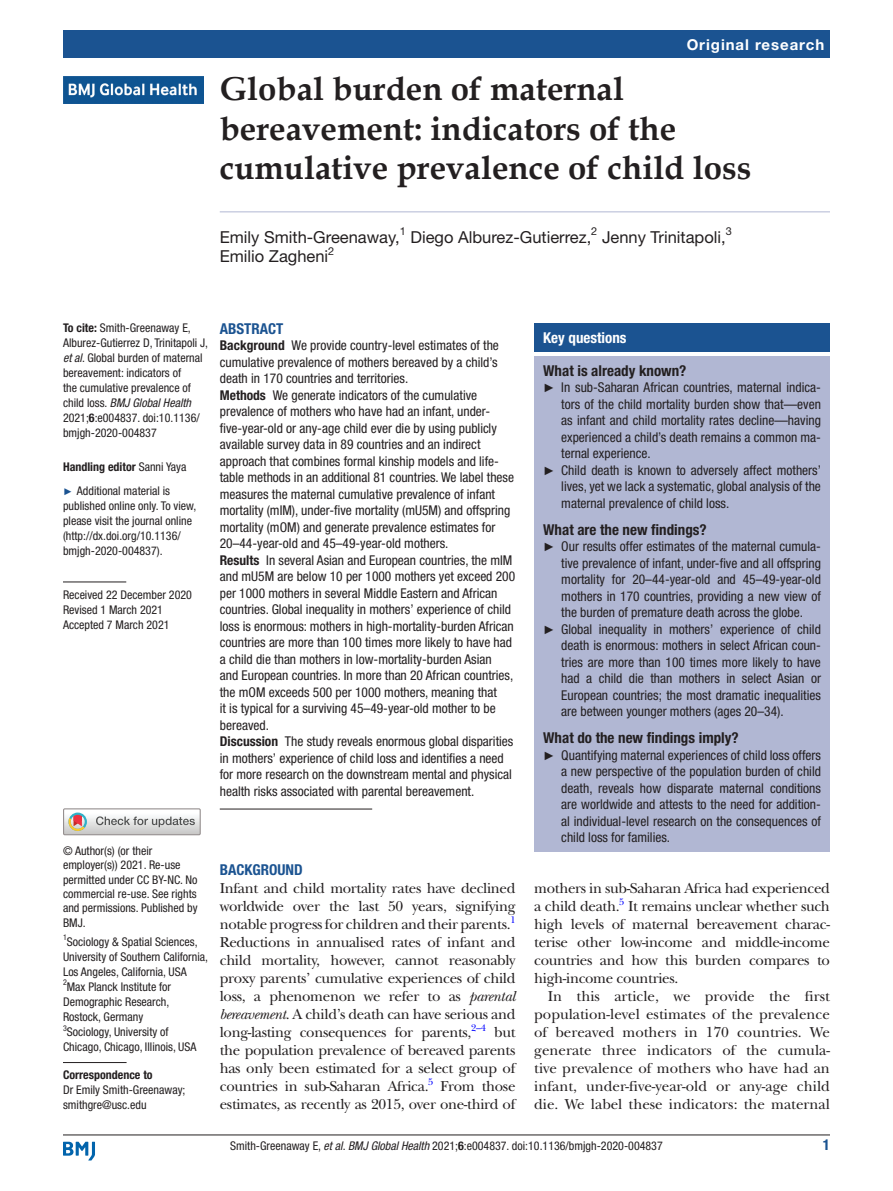
<style>
.page{position:relative;width:893px;height:1191px;background:#fff}
.page>*{position:absolute;margin:0;border:0;box-sizing:border-box;transform-origin:0 0}
.t1{font:700 33px/39px "Book Antiqua";color:#231f20}
.t2{font:16.5px "Helvetica Neue LT Std";color:#231f20}
.t3{font:15px/18px "New Baskerville";letter-spacing:-.025em;color:#231f20;text-align:justify}
.t4{font:700 condensed 15px "Helvetica Neue LT Std";color:#231f20}
.t5{font:700 condensed 15px "Helvetica Neue LT Std";color:#1b5391}
.t6{font:700 15px "Helvetica Neue LT Std";letter-spacing:.065em;color:#fff}
.t7{font:700 condensed 15px "Helvetica Neue LT Std";color:#fff}
.t8{font:condensed 13.5px/16.5px "Helvetica Neue LT Std";color:#231f20}
.t9{font:condensed 12px/15px "Helvetica Neue LT Std";color:#231f20}
.t10{font:700 condensed 12px "Helvetica Neue LT Std";color:#231f20}
.t11{font:10.95px "Helvetica Neue LT Std";color:#231f20}
.t12{font:9.9px "New Baskerville";color:#00f}
.s1{font-weight:700}
.s2{font-style:italic}
.s3{font-family:"Arial";font-stretch:normal;font-size:9.75px;color:#1b5391}
.s4{font-family:"Arial";font-stretch:normal;font-size:12px}
</style>
<div class="page">
<hr style="left:63px;top:1134px;width:767px;height:1px;background:#231f20">
<svg style="left:63px;top:1141px;width:32px;height:19px"></svg>
<div style="left:63px;top:808px;width:138px;height:27px;border:1px solid #969090"></div>
<svg style="left:64px;top:809px;width:136px;height:25px"></svg>
<hr style="left:220px;top:211px;width:610px;height:1px;background:#b1b7d3">
<div style="left:63px;top:31px;width:767px;height:27px;background:#1b5391"></div>
<hr style="left:63px;top:581px;width:63px;height:1px;background:#231f20">
<hr style="left:63px;top:1062px;width:64px;height:1px;background:#231f20">
<img style="left:63px;top:77px;width:141px;height:27px">
<hr style="left:220px;top:808px;width:152px;height:1px;background:#231f20">
<div style="left:534px;top:323px;width:296px;height:29px;background:#1b5391"></div>
<div style="left:534px;top:356px;width:296px;height:495px;background:#b1b7d3"></div>
<p class="t6" style="left:687px;top:35px;width:139px">Original research</p>
<h1 class="t1" style="left:220px;top:70px;width:533px">Global burden of maternal bereavement: indicators of the cumulative prevalence of child loss</h1>
<p class="t2" style="left:220px;top:227px;width:181px">Emily Smith-Greenaway,</p>
<p class="t11" style="left:400px;top:225px;width:8px">1</p>
<p class="t2" style="left:410px;top:227px;width:182px">Diego Alburez-Gutierrez,</p>
<p class="t11" style="left:591px;top:225px;width:8px">2</p>
<p class="t2" style="left:602px;top:227px;width:125px">Jenny Trinitapoli,</p>
<p class="t11" style="left:726px;top:225px;width:8px">3</p>
<p class="t2" style="left:220px;top:246px;width:110px">Emilio Zagheni</p>
<p class="t11" style="left:328px;top:244px;width:8px">2</p>
<p class="t9" style="left:63px;top:320px;width:147px"><span class="s1">To cite:</span> Smith-Greenaway E,<br>Alburez-Gutierrez D, Trinitapoli J, <span class="s2">et al</span>. Global burden of maternal bereavement: indicators of<br>the cumulative prevalence of child loss. <span class="s2">BMJ Global Health<br></span>2021;<span class="s1">6</span>:e004837. doi:10.1136/ bmjgh-2020-004837</p>
<p class="t9" style="left:63px;top:454px;width:125px;line-height:24px"><span class="s1">Handling editor</span> Sanni Yaya <span class="s3">►</span> Additional material is</p>
<p class="t9" style="left:63px;top:498px;width:135px">published online only. To view, please visit the journal online (http://dx.doi.org/10.1136/ bmjgh-2020-004837).</p>
<p class="t9" style="left:63px;top:587px;width:130px">Received 22 December 2020<br>Revised 1 March 2021<br>Accepted 7 March 2021</p>
<p class="t9" style="left:63px;top:843px;width:136px;line-height:14.4px">© Author(s) (or their employer(s)) 2021. Re-use permitted under CC BY-NC. No commercial re-use. See rights and permissions. Published by<br>BMJ.</p>
<p class="t9" style="left:63px;top:934px;width:147px"><sup>1</sup>Sociology &amp; Spatial Sciences,<br>University of Southern California,<br>Los Angeles, California, USA<br><sup>2</sup>Max Planck Institute for<br>Demographic Research,<br>Rostock, Germany<br><sup>3</sup>Sociology, University of<br>Chicago, Chicago, Illinois, USA</p>
<p class="t10" style="left:63px;top:1067px;width:91px">Correspondence to</p>
<p class="t9" style="left:63px;top:1082px;width:124px">Dr Emily Smith-Greenaway; smithgre@usc.edu</p>
<p class="t5" style="left:220px;top:319px;width:65px">ABSTRACT</p>
<p class="t8" style="left:220px;top:337px;width:297px"><span class="s1">Background</span> We provide country-level estimates of the cumulative prevalence of mothers bereaved by a child’s death in 170 countries and territories.<br><span class="s1">Methods</span> We generate indicators of the cumulative prevalence of mothers who have had an infant, under&shy;five-year-old or any-age child ever die by using publicly available survey data in 89 countries and an indirect approach that combines formal kinship models and life&shy;table methods in an additional 81 countries. We label these measures the maternal cumulative prevalence of infant mortality (mIM), under-five mortality (mU5M) and offspring mortality (mOM) and generate prevalence estimates for 20–44-year-old and 45–49-year-old mothers.<br><span class="s1">Results</span> In several Asian and European countries, the mIM and mU5M are below 10 per 1000 mothers yet exceed 200 per 1000 mothers in several Middle Eastern and African countries. Global inequality in mothers’ experience of child loss is enormous: mothers in high-mortality-burden African countries are more than 100 times more likely to have had a child die than mothers in low-mortality-burden Asian<br>and European countries. In more than 20 African countries, the mOM exceeds 500 per 1000 mothers, meaning that<br>it is typical for a surviving 45–49-year-old mother to be bereaved.<br><span class="s1">Discussion</span> The study reveals enormous global disparities in mothers’ experience of child loss and identifies a need for more research on the downstream mental and physical health risks associated with parental bereavement.</p>
<p class="t5" style="left:220px;top:861px;width:85px">BACKGROUND</p>
<p class="t3" style="left:220px;top:879px;width:297px">Infant and child mortality rates have declined worldwide over the last 50 years, signifying notable progress for children and their parents.</p>
<p class="t12" style="left:510px;top:913px;width:7px">1</p>
<p class="t3" style="left:220px;top:933px;width:297px">Reductions in annualised rates of infant and child mortality, however, cannot reasonably proxy parents’ cumulative experiences of child loss, a phenomenon we refer to as <span class="s2">parental bereavement</span>. A child’s death can have serious and long-lasting consequences for parents,</p>
<p class="t12" style="left:471px;top:1021px;width:16px">2–4</p>
<p class="t3" style="left:220px;top:1023px;width:297px;text-indent:274px">but the population prevalence of bereaved parents has only been estimated for a select group of countries in sub-Saharan Africa.</p>
<p class="t12" style="left:428px;top:1075px;width:7px">5</p>
<p class="t3" style="left:220px;top:1077px;width:297px;text-align:right">From those<br>estimates, as recently as 2015, over one-third of</p>
<p class="t7" style="left:543px;top:328px;width:85px">Key questions</p>
<p class="t4" style="left:543px;top:361px;width:145px">What is already known?</p>
<p class="t8" style="left:543px;top:379px;width:279px"><span class="s4">►</span> In sub-Saharan African countries, maternal indica-</p>
<p class="t8" style="left:561px;top:395px;width:261px">tors of the child mortality burden show that—even</p>
<p class="t8" style="left:561px;top:412px;width:261px">as infant and child mortality rates decline—having</p>
<p class="t8" style="left:561px;top:428px;width:261px">experienced a child’s death remains a common ma-</p>
<p class="t8" style="left:561px;top:445px;width:91px">ternal experience.</p>
<p class="t8" style="left:543px;top:461px;width:279px"><span class="s4">►</span> Child death is known to adversely affect mothers’</p>
<p class="t8" style="left:561px;top:478px;width:261px">lives, yet we lack a systematic, global analysis of the</p>
<p class="t8" style="left:561px;top:494px;width:170px">maternal prevalence of child loss.</p>
<p class="t4" style="left:543px;top:520px;width:165px">What are the new findings?</p>
<p class="t8" style="left:543px;top:538px;width:279px"><span class="s4">►</span> Our results offer estimates of the maternal cumula-</p>
<p class="t8" style="left:561px;top:554px;width:261px">tive prevalence of infant, under-five and all offspring</p>
<p class="t8" style="left:561px;top:571px;width:261px">mortality for 20–44-year-old and 45–49-year-old</p>
<p class="t8" style="left:561px;top:587px;width:261px">mothers in 170 countries, providing a new view of</p>
<p class="t8" style="left:561px;top:604px;width:243px">the burden of premature death across the globe.</p>
<p class="t8" style="left:543px;top:620px;width:279px"><span class="s4">►</span> Global inequality in mothers’ experience of child</p>
<p class="t8" style="left:561px;top:637px;width:261px">death is enormous: mothers in select African coun-</p>
<p class="t8" style="left:561px;top:653px;width:261px">tries are more than 100 times more likely to have</p>
<p class="t8" style="left:561px;top:670px;width:261px">had a child die than mothers in select Asian or</p>
<p class="t8" style="left:561px;top:686px;width:261px">European countries; the most dramatic inequalities</p>
<p class="t8" style="left:561px;top:703px;width:224px">are between younger mothers (ages 20–34).</p>
<p class="t4" style="left:543px;top:728px;width:197px">What do the new findings imply?</p>
<p class="t8" style="left:561px;top:746px;width:261px;text-align:justify;text-indent:-18px"><span class="s4">►</span> Quantifying maternal experiences of child loss offers a new perspective of the population burden of child death, reveals how disparate maternal conditions are worldwide and attests to the need for addition&shy;al individual-level research on the consequences of child loss for families.</p>
<p class="t3" style="left:534px;top:879px;width:297px">mothers in sub-Saharan Africa had experienced a child death.</p>
<p class="t12" style="left:619px;top:895px;width:7px">5</p>
<p class="t3" style="left:534px;top:897px;width:297px;text-indent:94px">It remains unclear whether such high levels of maternal bereavement charac&shy;terise other low-income and middle-income countries and how this burden compares to high-income countries.</p>
<p class="t3" style="left:534px;top:987px;width:297px;text-indent:14px">In this article, we provide the first population-level estimates of the prevalence of bereaved mothers in 170 countries. We generate three indicators of the cumula&shy;tive prevalence of mothers who have had an infant, under-five-year-old or any-age child die. We label these indicators: the maternal</p>
<p class="t9" style="left:230px;top:1137px;width:434px">Smith-Greenaway E, <span class="s2">et al</span>. <span class="s2">BMJ Global Health</span> 2021;<span class="s1">6</span>:e004837. doi:10.1136/bmjgh-2020-004837</p>
<p class="t5" style="left:823px;top:1135px;width:9px">1</p>
</div>
